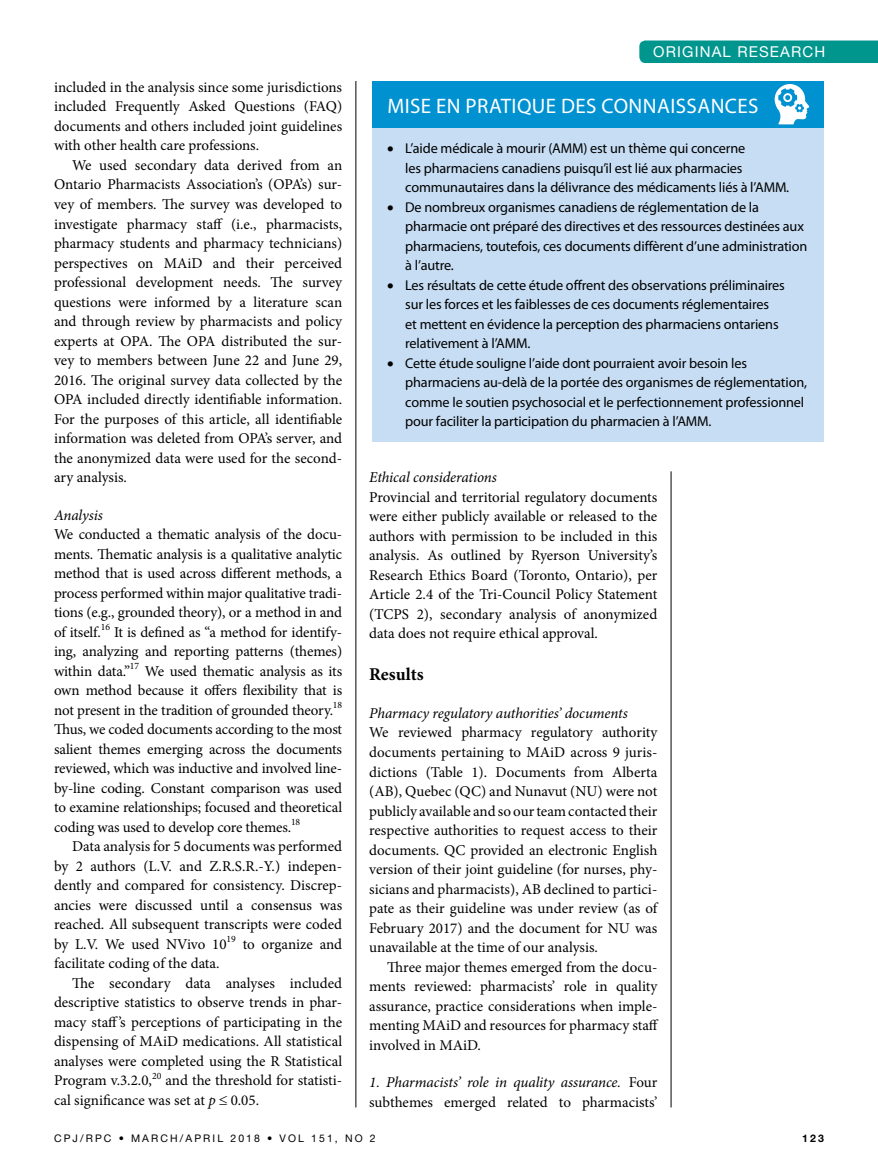
<style>
.page{position:relative;width:878px;height:1175px;background:#fff}
.page>*{position:absolute;margin:0;border:0;box-sizing:border-box;transform-origin:0 0}
.t1{font:21px "Myriad Pro";letter-spacing:.02em;color:#fff}
.t2{font:700 18px "Minion Pro";color:#000}
.t3{font:15px/19.5px "Minion Pro";letter-spacing:-.005em;color:#000;text-align:justify}
.t4{font:italic 15px "Minion Pro";letter-spacing:-.005em;color:#000}
.t5{font:15px "Helvetica Neue LT Std";letter-spacing:.075em;color:#fff}
.t6{font:14.25px/19.5px "Myriad Pro";letter-spacing:-.01em;color:#000}
.t7{font:10.5px "Helvetica Neue LT Std";letter-spacing:.2em;color:#000}
.t8{font:700 10.5px "Helvetica Neue LT Std";color:#000}
.t9{font:9.75px "Minion Pro";letter-spacing:-.01em;color:#000}
.s1{font-style:italic}
</style>
<div class="page">
<div style="left:639px;top:40px;width:239px;height:23px;background:#00968e"></div>
<hr style="left:355px;top:81px;width:1px;height:1026px;background:#000">
<hr style="left:670px;top:471px;width:1px;height:636px;background:#000">
<div style="left:372px;top:81px;width:452px;height:47px;background:#0091d1"></div>
<div style="left:372px;top:128px;width:452px;height:313px;background:#c7ddf3"></div>
<svg style="left:774px;top:84px;width:35px;height:40px"></svg>
<p class="t3" style="left:54px;top:77px;width:289px">included in the analysis since some jurisdictions included Frequently Asked Questions (FAQ) documents and others included joint guidelines with other health care professions.</p>
<p class="t3" style="left:54px;top:155px;width:290px;text-indent:18px">We used secondary data derived from an Ontario Pharmacists Association’s (OPA’s) sur&shy;vey of members. The survey was developed to investigate pharmacy staff (i.e., pharmacists, pharmacy students and pharmacy technicians) perspectives on MAiD and their perceived professional development needs. The survey questions were informed by a literature scan and through review by pharmacists and policy experts at OPA. The OPA distributed the sur&shy;vey to members between June 22 and June 29, 2016. The original survey data collected by the OPA included directly identifiable information.<br>For the purposes of this article, all identifiable information was deleted from OPA’s server, and the anonymized data were used for the second&shy;ary analysis.</p>
<p class="t4" style="left:54px;top:504px;width:50px">Analysis</p>
<p class="t3" style="left:54px;top:524px;width:290px">We conducted a thematic analysis of the docu&shy;ments. Thematic analysis is a qualitative analytic method that is used across different methods, a process performed within major qualitative tradi&shy;tions (e.g., grounded theory), or a method in and of itself.<sup>16</sup> It is defined as “a method for identify&shy;ing, analyzing and reporting patterns (themes) within data.”</p>
<p class="t9" style="left:130px;top:659px;width:11px">17</p>
<p class="t3" style="left:54px;top:661px;width:290px;text-indent:91px">We used thematic analysis as its own method because it offers flexibility that is not present in the tradition of grounded theory.</p>
<p class="t9" style="left:333px;top:698px;width:11px">18</p>
<p class="t3" style="left:54px;top:719px;width:290px">Thus, we coded documents according to the most salient themes emerging across the documents reviewed, which was inductive and involved line&shy;by-line coding. Constant comparison was used to examine relationships; focused and theoretical coding was used to develop core themes.</p>
<p class="t9" style="left:291px;top:815px;width:11px">18</p>
<p class="t3" style="left:54px;top:836px;width:290px;text-indent:18px">Data analysis for 5 documents was performed by 2 authors (L.V. and Z.R.S.R.-Y.) indepen&shy;dently and compared for consistency. Discrep&shy;ancies were discussed until a consensus was reached. All subsequent transcripts were coded by L.V. We used NVivo 10</p>
<p class="t9" style="left:226px;top:932px;width:11px">19</p>
<p class="t3" style="left:243px;top:934px;width:101px">to organize and</p>
<p class="t3" style="left:54px;top:953px;width:167px">facilitate coding of the data.</p>
<p class="t3" style="left:72px;top:973px;width:271px">The secondary data analyses included</p>
<p class="t3" style="left:54px;top:992px;width:289px">descriptive statistics to observe trends in phar-</p>
<p class="t3" style="left:54px;top:1012px;width:289px">macy staff’s perceptions of participating in the</p>
<p class="t3" style="left:54px;top:1031px;width:289px">dispensing of MAiD medications. All statistical</p>
<p class="t3" style="left:54px;top:1051px;width:290px">analyses were completed using the R Statistical</p>
<p class="t3" style="left:54px;top:1070px;width:99px">Program v.3.2.0,</p>
<p class="t9" style="left:152px;top:1069px;width:11px">20</p>
<p class="t3" style="left:54px;top:1070px;width:289px;text-indent:111px">and the threshold for statisti&shy;cal significance was set at <span class="s1">p</span> ≤ 0.05.</p>
<p class="t5" style="left:653px;top:43px;width:173px">ORIGINAL RESEARCH</p>
<h1 class="t1" style="left:387px;top:93px;width:347px">MISE EN PRATIQUE DES CONNAISSANCES</h1>
<p class="t6" style="left:405px;top:139px;width:385px;text-indent:-18px">• L’aide médicale à mourir (AMM) est un thème qui concerne<br>les pharmaciens canadiens puisqu’il est lié aux pharmacies communautaires dans la délivrance des médicaments liés à l’AMM.</p>
<p class="t6" style="left:405px;top:197px;width:403px;text-indent:-18px">• De nombreux organismes canadiens de réglementation de la pharmacie ont préparé des directives et des ressources destinées aux pharmaciens, toutefois, ces documents diffèrent d’une administration à l’autre.</p>
<p class="t6" style="left:405px;top:275px;width:381px;text-indent:-18px">• Les résultats de cette étude offrent des observations préliminaires sur les forces et les faiblesses de ces documents réglementaires<br>et mettent en évidence la perception des pharmaciens ontariens relativement à l’AMM.</p>
<p class="t6" style="left:405px;top:353px;width:403px;text-indent:-18px">• Cette étude souligne l’aide dont pourraient avoir besoin les pharmaciens au-delà de la portée des organismes de réglementation, comme le soutien psychosocial et le perfectionnement professionnel pour faciliter la participation du pharmacien à l’AMM.</p>
<p class="t4" style="left:369px;top:467px;width:129px">Ethical considerations</p>
<p class="t3" style="left:369px;top:487px;width:290px">Provincial and territorial regulatory documents were either publicly available or released to the authors with permission to be included in this analysis. As outlined by Ryerson University’s Research Ethics Board (Toronto, Ontario), per Article 2.4 of the Tri-Council Policy Statement (TCPS 2), secondary analysis of anonymized data does not require ethical approval.</p>
<p class="t2" style="left:369px;top:662px;width:56px">Results</p>
<p class="t4" style="left:369px;top:703px;width:260px">Pharmacy regulatory authorities’ documents</p>
<p class="t3" style="left:369px;top:723px;width:290px">We reviewed pharmacy regulatory authority documents pertaining to MAiD across 9 juris&shy;dictions (Table 1). Documents from Alberta (AB), Quebec (QC) and Nunavut (NU) were not publicly available and so our team contacted their respective authorities to request access to their documents. QC provided an electronic English version of their joint guideline (for nurses, phy&shy;sicians and pharmacists), AB declined to partici&shy;pate as their guideline was under review (as of February 2017) and the document for NU was unavailable at the time of our analysis.</p>
<p class="t3" style="left:369px;top:957px;width:291px;text-indent:18px">Three major themes emerged from the docu&shy;ments reviewed: pharmacists’ role in quality assurance, practice considerations when imple&shy;menting MAiD and resources for pharmacy staff involved in MAiD.</p>
<p class="t3" style="left:369px;top:1072px;width:290px"><span class="s1">1. Pharmacists’ role in quality assurance.</span> Four subthemes emerged related to pharmacists’</p>
<p class="t7" style="left:54px;top:1132px;width:323px">CPJ/RPC • MARCH/APRIL 2018 • VOL 151, NO 2</p>
<p class="t8" style="left:802px;top:1131px;width:23px">123</p>
</div>
